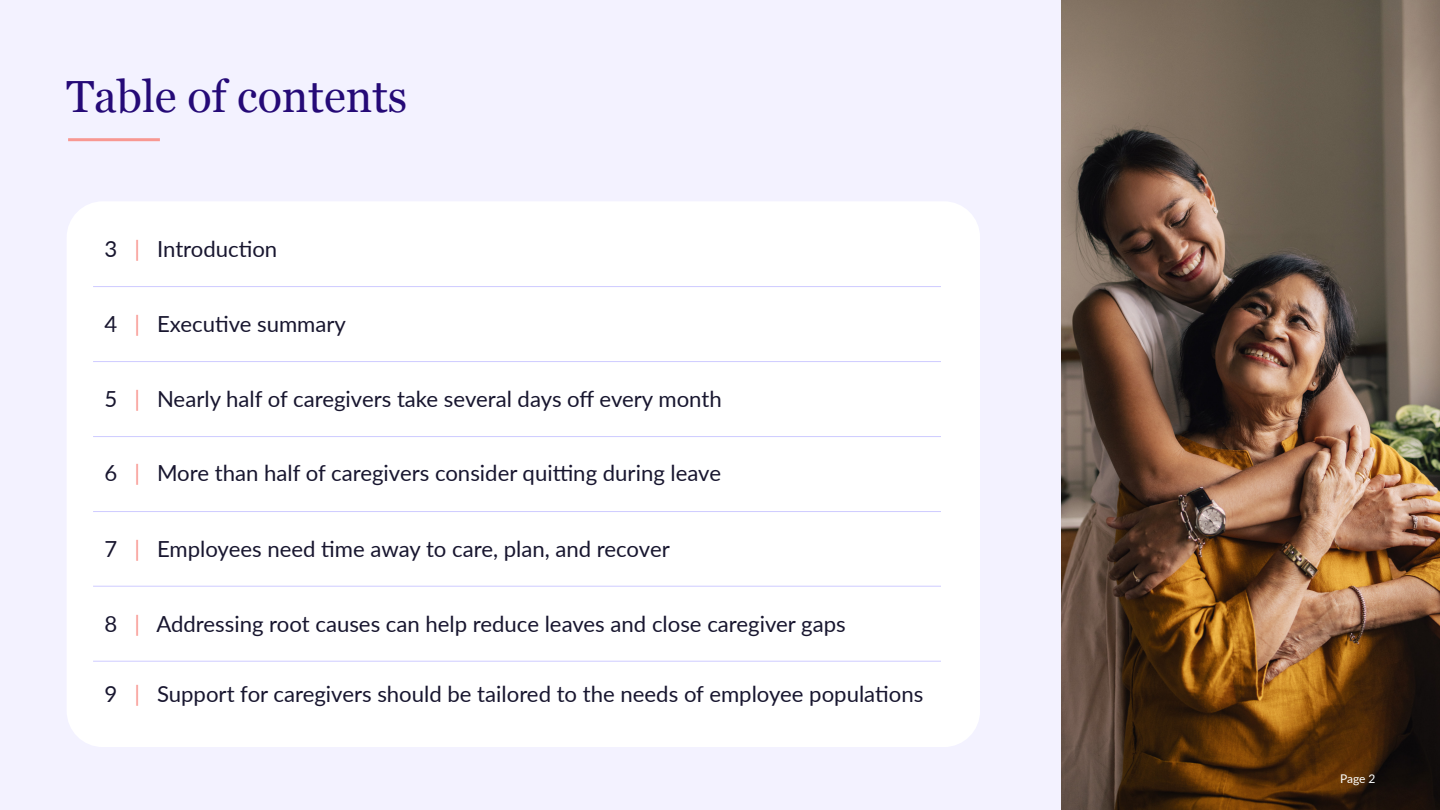
<style>
.page{position:relative;width:1440px;height:810px;background:#f3f2ff}
.page>*{position:absolute;margin:0;border:0;box-sizing:border-box;transform-origin:0 0}
.t1{font:45px "Georgia";color:#250a77}
.t2{font:22.12px "Lato";color:#18162f}
.t3{font:12px "Lato";color:#fcfefe}
.s1{color:#f89892}
</style>
<div class="page">
<hr style="left:68px;top:138px;width:92px;height:3px;background:#f89892">
<div style="left:67px;top:201px;width:913px;height:546px;background:#fff;border-radius:36px"></div>
<hr style="left:93px;top:286px;width:848px;height:1px;background:#cecbff">
<hr style="left:93px;top:361px;width:848px;height:1px;background:#cecbff">
<hr style="left:93px;top:436px;width:848px;height:1px;background:#cecbff">
<hr style="left:93px;top:511px;width:848px;height:1px;background:#cecbff">
<hr style="left:93px;top:586px;width:848px;height:1px;background:#cecbff">
<hr style="left:93px;top:661px;width:848px;height:1px;background:#cecbff">
<img style="left:1061px;top:0;width:379px;height:810px">
<h1 class="t1" style="left:66px;top:64px;width:343px">Table of contents</h1>
<p class="t2" style="left:105px;top:233px;width:174px">3 <span class="s1">|</span> Introduction</p>
<p class="t2" style="left:105px;top:308px;width:243px">4 <span class="s1">|</span> Executive summary</p>
<p class="t2" style="left:105px;top:383px;width:619px">5 <span class="s1">|</span> Nearly half of caregivers take several days off every month</p>
<p class="t2" style="left:105px;top:458px;width:618px">6 <span class="s1">|</span> More than half of caregivers consider quitting during leave</p>
<p class="t2" style="left:105px;top:533px;width:567px">7 <span class="s1">|</span> Employees need time away to care, plan, and recover</p>
<p class="t2" style="left:105px;top:608px;width:743px">8 <span class="s1">|</span> Addressing root causes can help reduce leaves and close caregiver gaps</p>
<p class="t2" style="left:105px;top:678px;width:820px">9 <span class="s1">|</span> Support for caregivers should be tailored to the needs of employee populations</p>
<p class="t3" style="left:1340px;top:770px;width:37px">Page 2</p>
</div>
